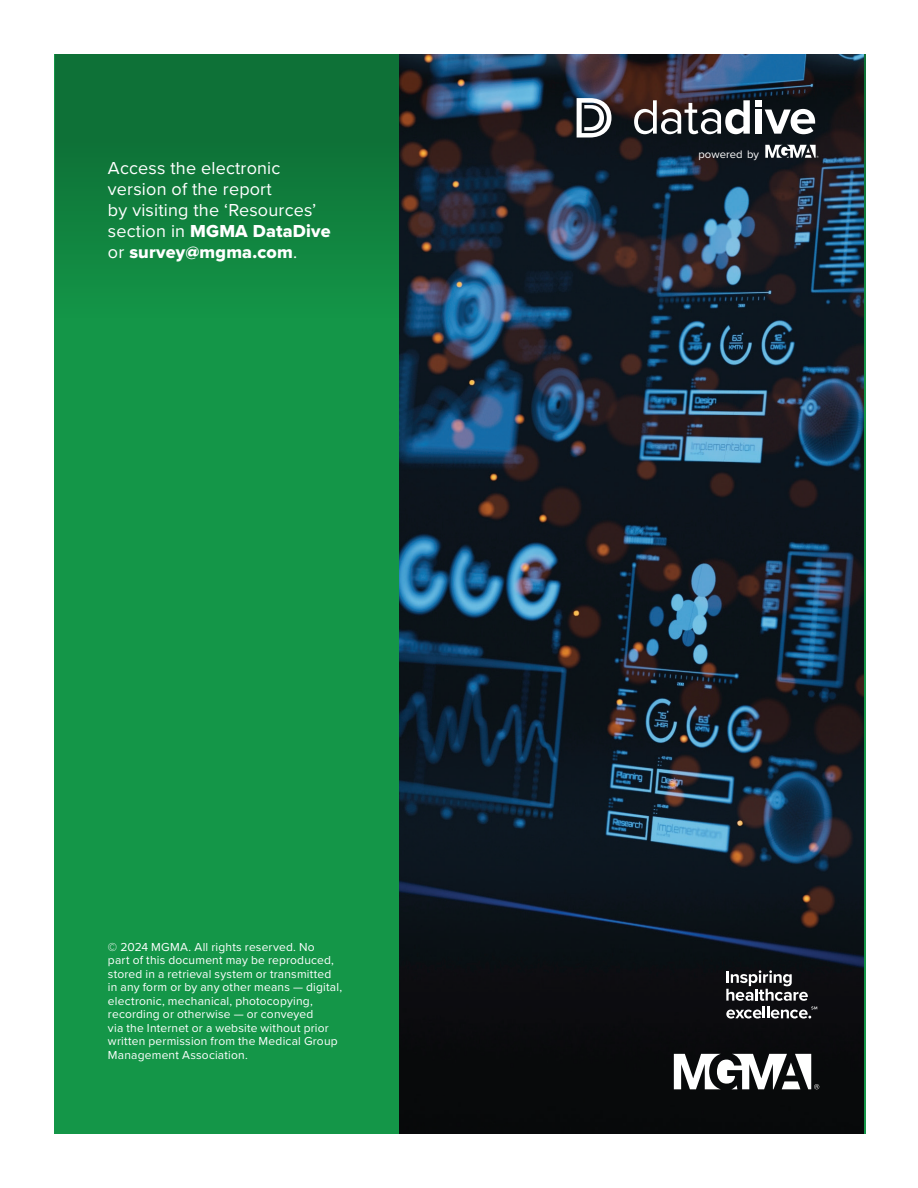
<style>
.page{position:relative;width:918px;height:1188px;background:#fff}
.page>*{position:absolute;margin:0;border:0;box-sizing:border-box;transform-origin:0 0}
.t1{font:18px/21px "Proxima Nova";letter-spacing:.01em;color:#fff}
.t2{font:18px/21px "Proxima Nova Extrabld";letter-spacing:.01em;color:#fff}
.t3{font:12px/13.5px "Proxima Nova";letter-spacing:.015em;color:#fff}
.t4{font:11.25px "Proxima Nova";color:#fff}
.s1{font-family:"Proxima Nova"}
</style>
<div class="page">
<hr style="left:0;top:0;width:1px;height:259px;background:#a5a6aa">
<div style="left:54px;top:54px;width:812px;height:1080px;background:#149648"></div>
<div style="left:55px;top:54px;width:811px;height:380px;background:linear-gradient(to bottom,#0d6b34,#159e4c)"></div>
<img style="left:400px;top:54px;width:464px;height:1080px">
<svg style="left:674px;top:1054px;width:145px;height:35px;background:#8e8f8f"></svg>
<svg style="left:726px;top:970px;width:82px;height:31px;background:#57575a"></svg>
<svg style="left:726px;top:1007px;width:91px;height:12px"></svg>
<svg style="left:577px;top:98px;width:35px;height:40px"></svg>
<svg style="left:634px;top:100px;width:116px;height:34px;background:#6c6869"></svg>
<svg style="left:765px;top:109px;width:50px;height:25px"></svg>
<div style="left:755px;top:110px;width:6px;height:24px;background:#fff"></div>
<div style="left:755px;top:100px;width:6px;height:7px;background:#fff"></div>
<svg style="left:765px;top:145px;width:54px;height:13px"></svg>
<h1 class="t1" style="left:108px;top:157px;width:210px">Access the electronic version of the report<br>by visiting the ‘Resources’</h1>
<h1 class="t2" style="left:108px;top:220px;width:224px"><span class="s1">section in</span> MGMA DataDive <span class="s1">or</span> survey@mgma.com<span class="s1">.</span></h1>
<p class="t3" style="left:108px;top:940px;width:236px">© 2024 MGMA. All rights reserved. No<br>part of this document may be reproduced, stored in a retrieval system or transmitted in any form or by any other means — digital, electronic, mechanical, photocopying, recording or otherwise — or conveyed<br>via the Internet or a website without prior written permission from the Medical Group Management Association.</p>
<p class="t4" style="left:699px;top:146px;width:62px">powered by</p>
</div>
